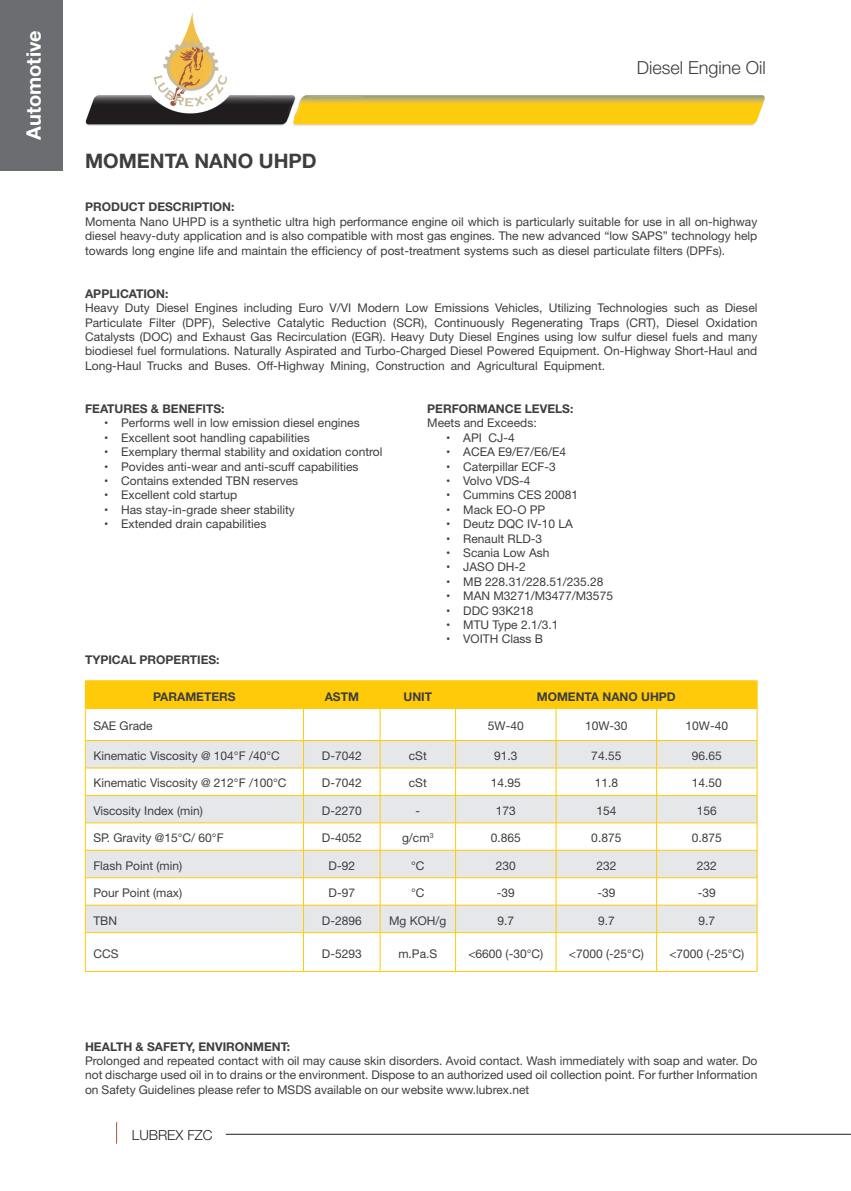
<style>
.page{position:relative;width:851px;height:1191px;background:#fff}
.page>*{position:absolute;margin:0;border:0;box-sizing:border-box;transform-origin:0 0}
.t1{font:700 20px "Helvetica Neue";color:#3e3e3f}
.t2{font:700 20px "Helvetica Neue";color:#fff}
.t3{font:300 18px "Helvetica Neue";color:#3e3e3f}
.t4{font:300 13.8px "Helvetica Neue";color:#231f20}
.t5{font:12px/14.4px "Helvetica Neue";color:#3e3e3f;text-align:justify}
.t6{font:700 12px/14.4px "Helvetica Neue";color:#3e3e3f}
.s1{font-weight:400}
</style>
<div class="page">
<div style="left:0;top:0;width:62px;height:170px;background:#6c6d70"></div>
<svg style="left:116px;top:1122px;width:1px;height:21px"></svg>
<hr style="left:226px;top:1134px;width:624px;height:1px;background:#231f20">
<img style="left:85px;top:13px;width:680px;height:112px">
<hr style="left:303px;top:680px;width:77px;height:1px;background:#feca0a">
<hr style="left:455px;top:680px;width:101px;height:1px;background:#feca0a">
<hr style="left:556px;top:680px;width:100px;height:1px;background:#feca0a">
<hr style="left:656px;top:680px;width:101px;height:1px;background:#feca0a">
<hr style="left:303px;top:708px;width:77px;height:1px;background:#feca0a">
<hr style="left:455px;top:708px;width:101px;height:1px;background:#feca0a">
<hr style="left:556px;top:708px;width:100px;height:1px;background:#feca0a">
<hr style="left:656px;top:708px;width:101px;height:1px;background:#feca0a">
<hr style="left:303px;top:740px;width:77px;height:1px;background:#feca0a">
<hr style="left:455px;top:740px;width:101px;height:1px;background:#feca0a">
<hr style="left:556px;top:740px;width:100px;height:1px;background:#feca0a">
<hr style="left:656px;top:740px;width:101px;height:1px;background:#feca0a">
<hr style="left:85px;top:680px;width:218px;height:1px;background:#feca0a">
<hr style="left:380px;top:680px;width:75px;height:1px;background:#feca0a">
<div style="left:85px;top:681px;width:672px;height:27px;background:#feca0a"></div>
<hr style="left:85px;top:708px;width:218px;height:1px;background:#feca0a">
<hr style="left:85px;top:709px;width:1px;height:31px;background:#feca0a">
<hr style="left:303px;top:709px;width:1px;height:31px;background:#feca0a">
<hr style="left:380px;top:708px;width:75px;height:1px;background:#feca0a">
<hr style="left:380px;top:709px;width:1px;height:31px;background:#feca0a">
<hr style="left:455px;top:709px;width:1px;height:31px;background:#feca0a">
<hr style="left:555px;top:709px;width:1px;height:31px;background:#feca0a">
<hr style="left:656px;top:709px;width:1px;height:31px;background:#feca0a">
<hr style="left:756px;top:709px;width:1px;height:31px;background:#feca0a">
<hr style="left:85px;top:740px;width:218px;height:1px;background:#feca0a">
<hr style="left:380px;top:740px;width:75px;height:1px;background:#feca0a">
<hr style="left:303px;top:971px;width:77px;height:1px;background:#feca0a">
<hr style="left:455px;top:971px;width:101px;height:1px;background:#feca0a">
<hr style="left:556px;top:971px;width:100px;height:1px;background:#feca0a">
<hr style="left:656px;top:971px;width:101px;height:1px;background:#feca0a">
<svg style="left:85px;top:741px;width:672px;height:230px"></svg>
<hr style="left:85px;top:932px;width:218px;height:1px;background:#feca0a">
<hr style="left:85px;top:933px;width:1px;height:38px;background:#feca0a">
<hr style="left:85px;top:971px;width:218px;height:1px;background:#feca0a">
<hr style="left:303px;top:933px;width:1px;height:38px;background:#feca0a">
<hr style="left:380px;top:932px;width:75px;height:1px;background:#feca0a">
<hr style="left:380px;top:933px;width:1px;height:38px;background:#feca0a">
<hr style="left:380px;top:971px;width:75px;height:1px;background:#feca0a">
<hr style="left:455px;top:933px;width:1px;height:38px;background:#feca0a">
<hr style="left:555px;top:933px;width:1px;height:38px;background:#feca0a">
<hr style="left:656px;top:933px;width:1px;height:38px;background:#feca0a">
<hr style="left:756px;top:933px;width:1px;height:38px;background:#feca0a">
<h1 class="t2" style="left:18px;top:140px;width:111px;rotate:-90deg">Automotive</h1>
<p class="t3" style="left:636px;top:53px;width:131px">Diesel Engine Oil</p>
<p class="t1" style="left:85px;top:145px;width:233px">MOMENTA NANO UHPD</p>
<p class="t6" style="left:85px;top:200px;width:151px">PRODUCT DESCRIPTION:</p>
<p class="t5" style="left:85px;top:215px;width:673px">Momenta Nano UHPD is a synthetic ultra high performance engine oil which is particularly suitable for use in all on-highway diesel heavy-duty application and is also compatible with most gas engines. The new advanced “low SAPS” technology help towards long engine life and maintain the efficiency of post-treatment systems such as diesel particulate filters (DPFs).</p>
<p class="t6" style="left:85px;top:286px;width:85px">APPLICATION:</p>
<p class="t5" style="left:85px;top:301px;width:673px">Heavy Duty Diesel Engines including Euro V/VI Modern Low Emissions Vehicles, Utilizing Technologies such as Diesel Particulate Filter (DPF), Selective Catalytic Reduction (SCR), Continuously Regenerating Traps (CRT), Diesel Oxidation Catalysts (DOC) and Exhaust Gas Recirculation (EGR). Heavy Duty Diesel Engines using low sulfur diesel fuels and many biodiesel fuel formulations. Naturally Aspirated and Turbo-Charged Diesel Powered Equipment. On-Highway Short-Haul and Long-Haul Trucks and Buses. Off-Highway Mining, Construction and Agricultural Equipment.</p>
<p class="t6" style="left:85px;top:402px;width:141px">FEATURES &amp; BENEFITS:</p>
<p class="t5" style="left:104px;top:416px;width:257px">• Performs well in low emission diesel engines</p>
<p class="t5" style="left:104px;top:431px;width:207px">• Excellent soot handling capabilities</p>
<p class="t5" style="left:104px;top:445px;width:280px">• Exemplary thermal stability and oxidation control</p>
<p class="t5" style="left:104px;top:460px;width:256px">• Povides anti-wear and anti-scuff capabilities</p>
<p class="t5" style="left:104px;top:474px;width:195px">• Contains extended TBN reserves</p>
<p class="t5" style="left:104px;top:488px;width:135px">• Excellent cold startup</p>
<p class="t5" style="left:104px;top:503px;width:192px">• Has stay-in-grade sheer stability</p>
<p class="t5" style="left:104px;top:517px;width:164px">• Extended drain capabilities</p>
<p class="t6" style="left:427px;top:402px;width:148px">PERFORMANCE LEVELS:<br><span class="s1">Meets and Exceeds:</span></p>
<p class="t5" style="left:446px;top:431px;width:70px">• API CJ-4</p>
<p class="t5" style="left:446px;top:445px;width:121px">• ACEA E9/E7/E6/E4</p>
<p class="t5" style="left:446px;top:460px;width:111px">• Caterpillar ECF-3</p>
<p class="t5" style="left:446px;top:474px;width:86px">• Volvo VDS-4</p>
<p class="t5" style="left:446px;top:488px;width:133px">• Cummins CES 20081</p>
<p class="t5" style="left:446px;top:503px;width:101px">• Mack EO-O PP</p>
<p class="t5" style="left:446px;top:517px;width:128px">• Deutz DQC IV-10 LA</p>
<p class="t5" style="left:446px;top:532px;width:97px">• Renault RLD-3</p>
<p class="t5" style="left:446px;top:546px;width:105px">• Scania Low Ash</p>
<p class="t5" style="left:446px;top:560px;width:81px">• JASO DH-2</p>
<p class="t5" style="left:446px;top:575px;width:159px">• MB 228.31/228.51/235.28</p>
<p class="t5" style="left:446px;top:589px;width:168px">• MAN M3271/M3477/M3575</p>
<p class="t5" style="left:446px;top:604px;width:89px">• DDC 93K218</p>
<p class="t5" style="left:446px;top:618px;width:114px">• MTU Type 2.1/3.1</p>
<p class="t5" style="left:446px;top:632px;width:98px">• VOITH Class B</p>
<p class="t6" style="left:85px;top:653px;width:136px">TYPICAL PROPERTIES:</p>
<p class="t6" style="left:153px;top:689px;width:84px">PARAMETERS</p>
<p class="t6" style="left:324px;top:689px;width:36px">ASTM</p>
<p class="t6" style="left:403px;top:689px;width:30px">UNIT</p>
<p class="t6" style="left:536px;top:689px;width:140px">MOMENTA NANO UHPD</p>
<p class="t5" style="left:93px;top:719px;width:61px">SAE Grade</p>
<p class="t5" style="left:488px;top:719px;width:37px">5W-40</p>
<p class="t5" style="left:585px;top:719px;width:44px">10W-30</p>
<p class="t5" style="left:685px;top:719px;width:44px">10W-40</p>
<p class="t5" style="left:93px;top:749px;width:188px">Kinematic Viscosity @ 104°F /40°C</p>
<p class="t5" style="left:322px;top:749px;width:41px">D-7042</p>
<p class="t5" style="left:409px;top:749px;width:19px">cSt</p>
<p class="t5" style="left:494px;top:749px;width:25px">91.3</p>
<p class="t5" style="left:591px;top:749px;width:32px">74.55</p>
<p class="t5" style="left:691px;top:749px;width:32px">96.65</p>
<p class="t5" style="left:93px;top:776px;width:195px">Kinematic Viscosity @ 212°F /100°C</p>
<p class="t5" style="left:322px;top:776px;width:41px">D-7042</p>
<p class="t5" style="left:409px;top:776px;width:19px">cSt</p>
<p class="t5" style="left:490px;top:776px;width:32px">14.95</p>
<p class="t5" style="left:594px;top:776px;width:25px">11.8</p>
<p class="t5" style="left:691px;top:776px;width:32px">14.50</p>
<p class="t5" style="left:93px;top:804px;width:111px">Viscosity Index (min)</p>
<p class="t5" style="left:322px;top:804px;width:41px">D-2270</p>
<p class="t5" style="left:415px;top:804px;width:6px">-</p>
<p class="t5" style="left:495px;top:804px;width:22px">173</p>
<p class="t5" style="left:596px;top:804px;width:22px">154</p>
<p class="t5" style="left:696px;top:804px;width:22px">156</p>
<p class="t5" style="left:93px;top:831px;width:132px">SP. Gravity @15°C/ 60°F</p>
<p class="t5" style="left:322px;top:831px;width:41px">D-4052</p>
<p class="t5" style="left:402px;top:831px;width:33px">g/cm<sup>3</sup></p>
<p class="t5" style="left:490px;top:831px;width:32px">0.865</p>
<p class="t5" style="left:591px;top:831px;width:32px">0.875</p>
<p class="t5" style="left:691px;top:831px;width:32px">0.875</p>
<p class="t5" style="left:93px;top:859px;width:90px">Flash Point (min)</p>
<p class="t5" style="left:328px;top:859px;width:28px">D-92</p>
<p class="t5" style="left:411px;top:859px;width:15px">°C</p>
<p class="t5" style="left:495px;top:859px;width:22px">230</p>
<p class="t5" style="left:596px;top:859px;width:22px">232</p>
<p class="t5" style="left:696px;top:859px;width:22px">232</p>
<p class="t5" style="left:93px;top:886px;width:90px">Pour Point (max)</p>
<p class="t5" style="left:328px;top:886px;width:28px">D-97</p>
<p class="t5" style="left:411px;top:886px;width:15px">°C</p>
<p class="t5" style="left:496px;top:886px;width:20px">-39</p>
<p class="t5" style="left:597px;top:886px;width:20px">-39</p>
<p class="t5" style="left:697px;top:886px;width:20px">-39</p>
<p class="t5" style="left:93px;top:913px;width:25px">TBN</p>
<p class="t5" style="left:322px;top:913px;width:41px">D-2896</p>
<p class="t5" style="left:389px;top:913px;width:59px">Mg KOH/g</p>
<p class="t5" style="left:497px;top:913px;width:18px">9.7</p>
<p class="t5" style="left:598px;top:913px;width:18px">9.7</p>
<p class="t5" style="left:698px;top:913px;width:18px">9.7</p>
<p class="t5" style="left:93px;top:947px;width:27px">CCS</p>
<p class="t5" style="left:322px;top:947px;width:41px">D-5293</p>
<p class="t5" style="left:398px;top:947px;width:40px">m.Pa.S</p>
<p class="t5" style="left:468px;top:947px;width:76px">&lt;6600 (-30°C)</p>
<p class="t5" style="left:568px;top:947px;width:76px">&lt;7000 (-25°C)</p>
<p class="t5" style="left:669px;top:947px;width:76px">&lt;7000 (-25°C)</p>
<p class="t6" style="left:85px;top:1039px;width:206px">HEALTH &amp; SAFETY, ENVIRONMENT:</p>
<p class="t5" style="left:85px;top:1054px;width:673px">Prolonged and repeated contact with oil may cause skin disorders. Avoid contact. Wash immediately with soap and water. Do not discharge used oil in to drains or the environment. Dispose to an authorized used oil collection point. For further Information on Safety Guidelines please refer to MSDS available on our website www.lubrex.net</p>
<p class="t4" style="left:132px;top:1123px;width:82px">LUBREX FZC</p>
</div>
